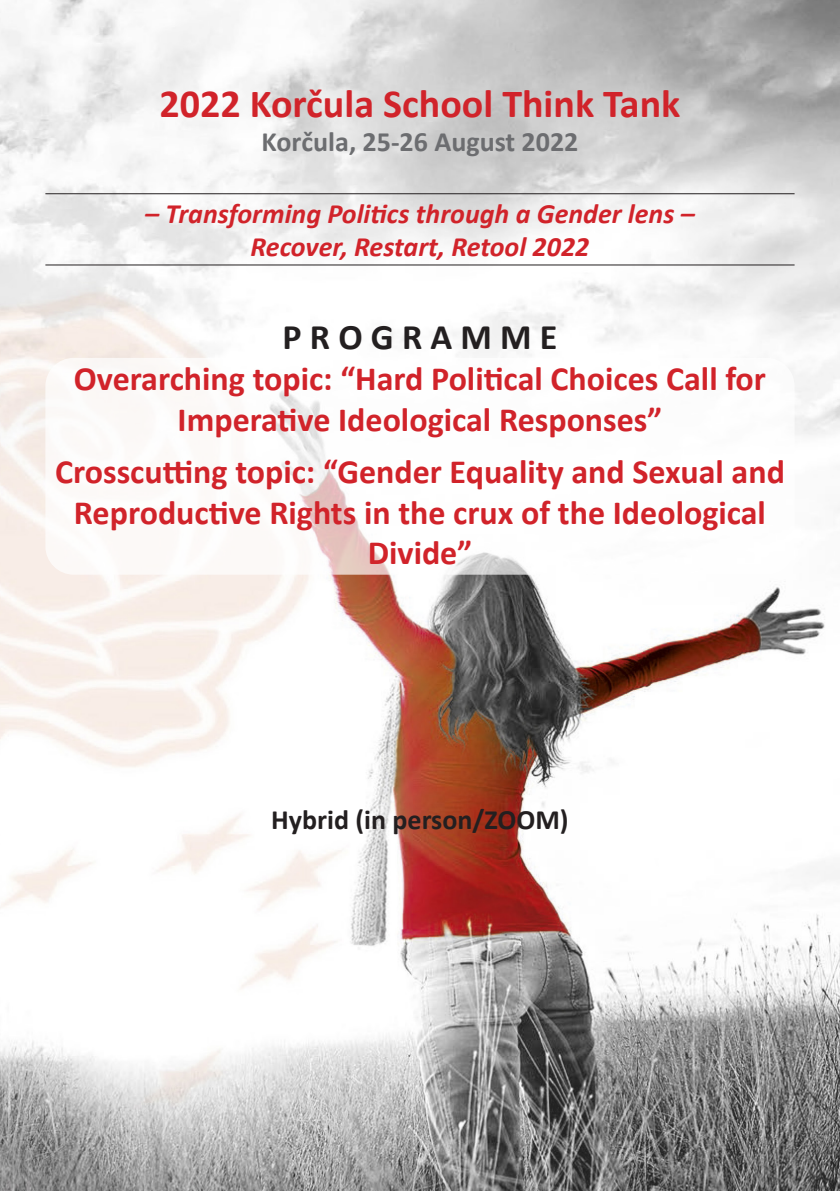
<style>
.page{position:relative;width:840px;height:1191px;background:#fff}
.page>*{position:absolute;margin:0;border:0;box-sizing:border-box;transform-origin:0 0}
.t1{font:700 40px "Calibri";color:#d1232a}
.t2{font:700 36px "Calibri";color:#231f20}
.t3{font:700 34px/40.8px "Calibri";color:#d1232a;text-align:center}
.No_Spacing{font:italic 700 28px/33.6px "Calibri";color:#d1232a;text-align:center}
.t4{font:700 28px "Calibri";color:#6c6d70}
.t5{font:700 28px "Calibri";color:#231f20}
</style>
<div class="page">
<img style="left:0;top:0;width:839px;height:1191px">
<div style="left:45px;top:358px;width:749px;height:216px;background:#fff;border-radius:28px"></div>
<hr style="left:45px;top:193px;width:749px;height:1px;background:#231f20">
<hr style="left:45px;top:265px;width:749px;height:1px;background:#231f20">
<p class="t1" style="left:159px;top:75px;width:522px">2022 Korčula School Think Tank</p>
<p class="t4" style="left:261px;top:121px;width:318px">Korčula, 25-26 August 2022</p>
<p class="No_Spacing" style="left:145px;top:195px;width:550px">– Transforming Politics through a Gender lens –<br>Recover, Restart, Retool 2022</p>
<p class="t2" style="left:282px;top:312px;width:276px">P R O G R A M M E</p>
<p class="t3" style="left:74px;top:358px;width:693px">Overarching topic: “Hard Political Choices Call for<br>Imperative Ideological Responses”</p>
<p class="t3" style="left:55px;top:451px;width:731px">Crosscutting topic: “Gender Equality and Sexual and<br>Reproductive Rights in the crux of the Ideological<br>Divide”</p>
<p class="t5" style="left:271px;top:799px;width:299px">Hybrid (in person/ZOOM)</p>
</div>
